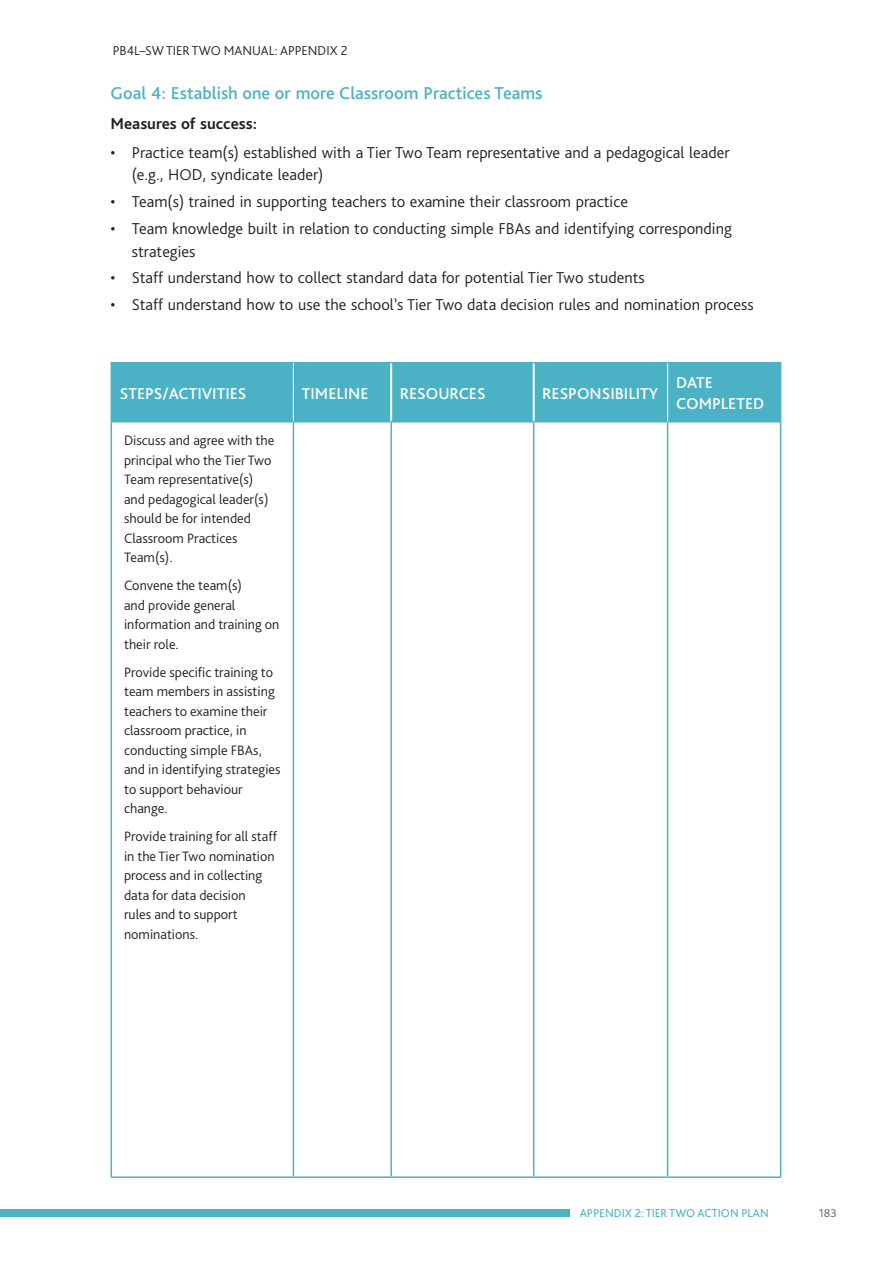
<style>
.page{position:relative;width:893px;height:1263px;background:#fff}
.page>*{position:absolute;margin:0;border:0;box-sizing:border-box;transform-origin:0 0}
.HEADING_FIVE{font:500 18px "Bliss Pro";color:#4bb2c5}
.t1{font:300 16.5px/22.5px "Bliss Pro";color:#231f20}
.TABLE_HEADING{font:500 16.5px/21px "Bliss Pro";color:#fff}
._01_BODY_TEXT{font:700 16.5px "Bliss Pro";color:#231f20}
.TABLE_TEXT{font:300 14.25px/19.5px "Bliss Pro";color:#231f20}
.t2{font:300 13.5px "Bliss 2";color:#231f20}
.t3{font:12px "Bliss Pro";color:#4bb2c5}
.t4{font:12px "Bliss Pro";color:#7d706d}
</style>
<div class="page">
<div style="left:112px;top:363px;width:668px;height:58px;background:#4bb2c5"></div>
<hr style="left:111px;top:422px;width:1px;height:754px;background:#4bb2c5">
<hr style="left:780px;top:422px;width:1px;height:754px;background:#4bb2c5">
<hr style="left:293px;top:422px;width:1px;height:754px;background:#4bb2c5">
<hr style="left:390px;top:422px;width:2px;height:754px;background:#4bb2c5">
<hr style="left:533px;top:422px;width:1px;height:754px;background:#4bb2c5">
<hr style="left:667px;top:422px;width:1px;height:754px;background:#4bb2c5">
<hr style="left:111px;top:362px;width:182px;height:1px;background:#4bb2c5">
<hr style="left:111px;top:363px;width:1px;height:58px;background:#4bb2c5">
<hr style="left:293px;top:362px;width:98px;height:1px;background:#4bb2c5">
<hr style="left:391px;top:362px;width:143px;height:1px;background:#4bb2c5">
<hr style="left:534px;top:362px;width:134px;height:1px;background:#4bb2c5">
<hr style="left:668px;top:362px;width:113px;height:1px;background:#4bb2c5">
<hr style="left:780px;top:363px;width:1px;height:58px;background:#4bb2c5">
<hr style="left:111px;top:421px;width:182px;height:1px;background:#4bb2c5">
<hr style="left:293px;top:421px;width:98px;height:1px;background:#4bb2c5">
<hr style="left:391px;top:421px;width:143px;height:1px;background:#4bb2c5">
<hr style="left:534px;top:421px;width:134px;height:1px;background:#4bb2c5">
<hr style="left:668px;top:421px;width:113px;height:1px;background:#4bb2c5">
<hr style="left:293px;top:363px;width:1px;height:58px;background:#fff">
<hr style="left:667px;top:363px;width:1px;height:58px;background:#fff">
<hr style="left:390px;top:363px;width:1px;height:58px;background:#fff">
<hr style="left:391px;top:363px;width:1px;height:58px;background:#fff">
<hr style="left:533px;top:363px;width:1px;height:58px;background:#fff">
<hr style="left:534px;top:363px;width:1px;height:58px;background:#fff">
<hr style="left:111px;top:1176px;width:182px;height:2px;background:#4bb2c5">
<hr style="left:293px;top:1176px;width:98px;height:2px;background:#4bb2c5">
<hr style="left:391px;top:1176px;width:143px;height:2px;background:#4bb2c5">
<hr style="left:534px;top:1176px;width:134px;height:2px;background:#4bb2c5">
<hr style="left:668px;top:1176px;width:113px;height:2px;background:#4bb2c5">
<div style="left:0;top:1209px;width:570px;height:7px;background:#4bb2c5"></div>
<p class="t2" style="left:113px;top:42px;width:236px">PB4L–SW TIER TWO MANUAL: APPENDIX 2</p>
<p class="HEADING_FIVE" style="left:111px;top:82px;width:433px">Goal 4: Establish one or more Classroom Practices Teams</p>
<p class="_01_BODY_TEXT" style="left:111px;top:113px;width:148px">Measures of success:</p>
<p class="t1" style="left:132px;top:141px;width:599px;text-indent:-21px">• Practice team(s) established with a Tier Two Team representative and a pedagogical leader (e.g., HOD, syndicate leader)</p>
<p class="t1" style="left:111px;top:190px;width:519px">• Team(s) trained in supporting teachers to examine their classroom practice</p>
<p class="t1" style="left:132px;top:217px;width:601px;text-indent:-21px">• Team knowledge built in relation to conducting simple FBAs and identifying corresponding strategies</p>
<p class="t1" style="left:111px;top:266px;width:536px">• Staff understand how to collect standard data for potential Tier Two students</p>
<p class="t1" style="left:111px;top:293px;width:645px">• Staff understand how to use the school’s Tier Two data decision rules and nomination process</p>
<p class="TABLE_HEADING" style="left:120px;top:382px;width:128px">STEPS/ACTIVITIES</p>
<p class="TABLE_HEADING" style="left:302px;top:382px;width:68px">TIMELINE</p>
<p class="TABLE_HEADING" style="left:400px;top:382px;width:87px">RESOURCES</p>
<p class="TABLE_HEADING" style="left:542px;top:382px;width:118px">RESPONSIBILITY</p>
<p class="TABLE_HEADING" style="left:676px;top:372px;width:90px">DATE<br>COMPLETED</p>
<p class="TABLE_TEXT" style="left:124px;top:431px;width:152px">Discuss and agree with the principal who the Tier Two<br>Team representative(s) and pedagogical leader(s) should be for intended<br>Classroom Practices<br>Team(s).</p>
<p class="TABLE_TEXT" style="left:124px;top:576px;width:157px">Convene the team(s)<br>and provide general information and training on their role.</p>
<p class="TABLE_TEXT" style="left:124px;top:662px;width:158px">Provide specific training to team members in assisting teachers to examine their classroom practice, in conducting simple FBAs, and in identifying strategies to support behaviour change.</p>
<p class="TABLE_TEXT" style="left:124px;top:827px;width:154px">Provide training for all staff in the Tier Two nomination process and in collecting data for data decision<br>rules and to support nominations.</p>
<p class="t3" style="left:580px;top:1206px;width:191px">APPENDIX 2: TIER TWO ACTION PLAN</p>
<p class="t4" style="left:819px;top:1206px;width:20px">183</p>
</div>
